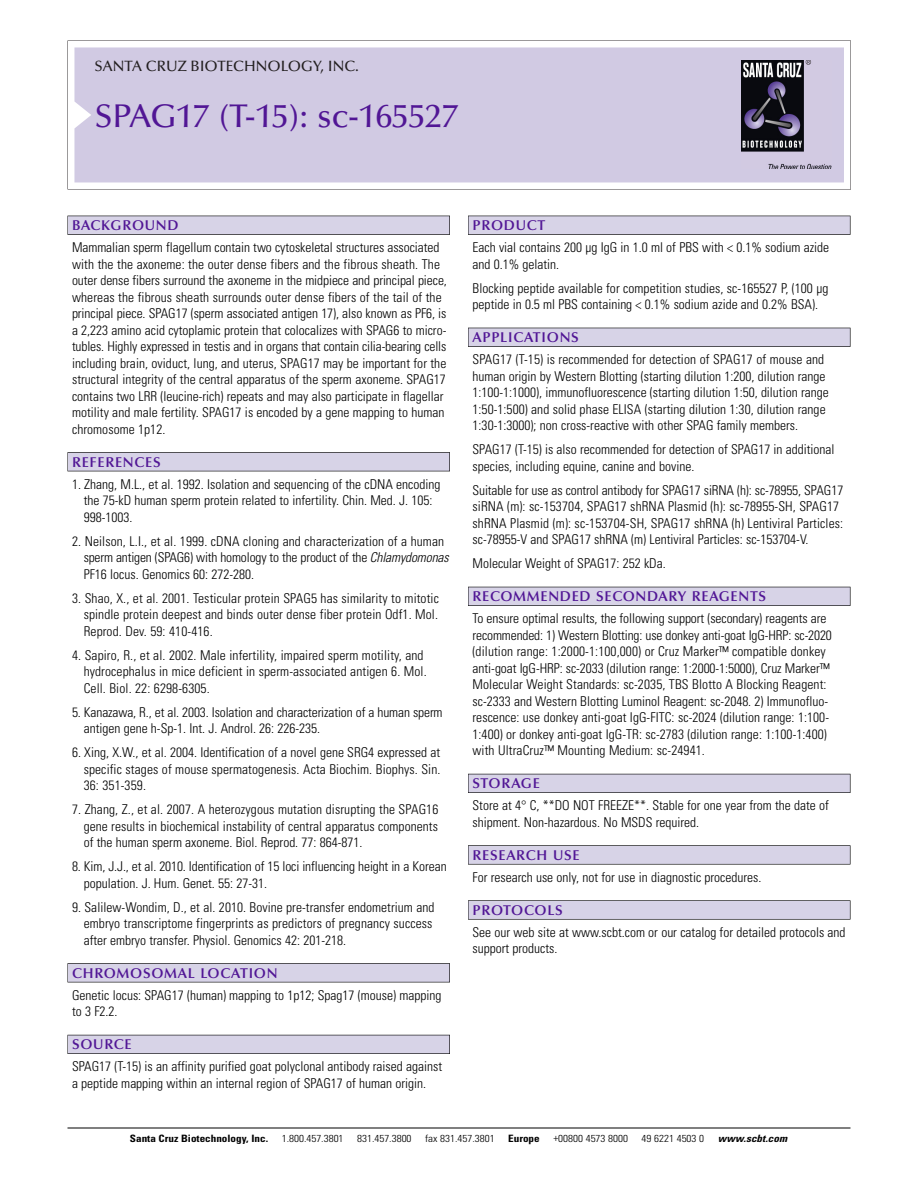
<style>
.page{position:relative;width:918px;height:1188px;background:#fff}
.page>*{position:absolute;margin:0;border:0;box-sizing:border-box;transform-origin:0 0}
.t1{font:500 33px "Optima";color:#511695}
.t2{font:500 15px "Optima";color:#231f20}
.t3{font:600 14.25px "Optima";letter-spacing:.05em;color:#511695}
.t4{font:300 condensed 13.5px/16.5px "Univers";color:#000}
.t5{font:300 condensed 10.2px "Univers";color:#000;scale:1.1 1}
.t6{font:700 condensed 10.2px "Univers";color:#000;scale:1.1 1}
.t7{font:italic 700 condensed 10.2px "Univers";letter-spacing:.005em;color:#000;scale:1.1 1}
.s1{font-style:italic}
</style>
<div class="page">
<svg style="left:68px;top:40px;width:783px;height:149px"></svg>
<div style="left:74px;top:47px;width:770px;height:135px;background:#d1cae3"></div>
<img style="left:741px;top:60px;width:90px;height:108px">
<div style="left:68px;top:216px;width:382px;height:19px;background:#525155"></div>
<div style="left:68px;top:216px;width:381px;height:18px;background:#d7d3e7"></div>
<div style="left:68px;top:452px;width:382px;height:19px;background:#525155"></div>
<div style="left:68px;top:453px;width:381px;height:18px;background:#d7d3e7"></div>
<div style="left:68px;top:963px;width:382px;height:19px;background:#545357"></div>
<div style="left:68px;top:964px;width:381px;height:18px;background:#d7d3e7"></div>
<div style="left:68px;top:1035px;width:382px;height:19px;background:#54535a"></div>
<div style="left:68px;top:1035px;width:381px;height:18px;background:#d7d3e7"></div>
<div style="left:468px;top:216px;width:382px;height:19px;background:#525155"></div>
<div style="left:468px;top:216px;width:382px;height:18px;background:#d7d3e7"></div>
<div style="left:468px;top:328px;width:382px;height:19px;background:#515055"></div>
<div style="left:468px;top:328px;width:382px;height:18px;background:#d7d3e7"></div>
<div style="left:468px;top:587px;width:382px;height:19px;background:#525158"></div>
<div style="left:468px;top:587px;width:382px;height:18px;background:#d7d3e7"></div>
<div style="left:468px;top:774px;width:382px;height:19px;background:#54535a"></div>
<div style="left:468px;top:774px;width:382px;height:18px;background:#d7d3e7"></div>
<svg style="left:468px;top:845px;width:382px;height:20px"></svg>
<div style="left:468px;top:846px;width:382px;height:18px;background:#d7d3e7"></div>
<div style="left:468px;top:900px;width:382px;height:20px;background:#666667"></div>
<div style="left:468px;top:901px;width:382px;height:18px;background:#d7d3e7"></div>
<hr style="left:68px;top:1128px;width:782px;height:1px;background:#000">
<p class="t2" style="left:94px;top:61px;width:266px">SANTA CRUZ BIOTECHNOLOGY, INC.</p>
<h1 class="t1" style="left:94px;top:103px;width:365px">SPAG17 (T-15): sc-165527</h1>
<p class="t3" style="left:72px;top:219px;width:108px">BACKGROUND</p>
<p class="t4" style="left:72px;top:240px;width:376px">Mammalian sperm flagellum contain two cytoskeletal structures associated with the the axoneme: the outer dense fibers and the fibrous sheath. The outer dense fibers surround the axoneme in the midpiece and principal piece, whereas the fibrous sheath surrounds outer dense fibers of the tail of the principal piece. SPAG17 (sperm associated antigen 17), also known as PF6, is a 2,223 amino acid cytoplamic protein that colocalizes with SPAG6 to micro&shy;tubles. Highly expressed in testis and in organs that contain cilia-bearing cells including brain, oviduct, lung, and uterus, SPAG17 may be important for the structural integrity of the central apparatus of the sperm axoneme. SPAG17 contains two LRR (leucine-rich) repeats and may also participate in flagellar motility and male fertility. SPAG17 is encoded by a gene mapping to human chromosome 1p12.</p>
<p class="t3" style="left:72px;top:456px;width:90px">REFERENCES</p>
<p class="t4" style="left:84px;top:477px;width:358px;text-indent:-12px">1. Zhang, M.L., et al. 1992. Isolation and sequencing of the cDNA encoding the 75-kD human sperm protein related to infertility. Chin. Med. J. 105:<br>998-1003.</p>
<p class="t4" style="left:84px;top:534px;width:367px;text-indent:-12px">2. Neilson, L.I., et al. 1999. cDNA cloning and characterization of a human sperm antigen (SPAG6) with homology to the product of the <span class="s1">Chlamydomonas<br></span>PF16 locus. Genomics 60: 272-280.</p>
<p class="t4" style="left:84px;top:591px;width:357px;text-align:justify;text-indent:-12px">3. Shao, X., et al. 2001. Testicular protein SPAG5 has similarity to mitotic spindle protein deepest and binds outer dense fiber protein Odf1. Mol.<br>Reprod. Dev. 59: 410-416.</p>
<p class="t4" style="left:84px;top:648px;width:345px;text-indent:-12px">4. Sapiro, R., et al. 2002. Male infertility, impaired sperm motility, and hydrocephalus in mice deficient in sperm-associated antigen 6. Mol.<br>Cell. Biol. 22: 6298-6305.</p>
<p class="t4" style="left:84px;top:705px;width:360px;text-indent:-12px">5. Kanazawa, R., et al. 2003. Isolation and characterization of a human sperm antigen gene h-Sp-1. Int. J. Androl. 26: 226-235.</p>
<p class="t4" style="left:84px;top:745px;width:358px;text-align:justify;text-indent:-12px">6. Xing, X.W., et al. 2004. Identification of a novel gene SRG4 expressed at specific stages of mouse spermatogenesis. Acta Biochim. Biophys. Sin.<br>36: 351-359.</p>
<p class="t4" style="left:84px;top:802px;width:356px;text-align:justify;text-indent:-12px">7. Zhang, Z., et al. 2007. A heterozygous mutation disrupting the SPAG16 gene results in biochemical instability of central apparatus components of the human sperm axoneme. Biol. Reprod. 77: 864-871.</p>
<p class="t4" style="left:84px;top:859px;width:365px;text-indent:-12px">8. Kim, J.J., et al. 2010. Identification of 15 loci influencing height in a Korean population. J. Hum. Genet. 55: 27-31.</p>
<p class="t4" style="left:84px;top:900px;width:352px;text-indent:-12px">9. Salilew-Wondim, D., et al. 2010. Bovine pre-transfer endometrium and embryo transcriptome fingerprints as predictors of pregnancy success after embryo transfer. Physiol. Genomics 42: 201-218.</p>
<p class="t3" style="left:72px;top:967px;width:207px">CHROMOSOMAL LOCATION</p>
<p class="t4" style="left:72px;top:988px;width:371px">Genetic locus: SPAG17 (human) mapping to 1p12; Spag17 (mouse) mapping to 3 F2.2.</p>
<p class="t3" style="left:72px;top:1039px;width:61px">SOURCE</p>
<p class="t4" style="left:72px;top:1059px;width:372px">SPAG17 (T-15) is an affinity purified goat polyclonal antibody raised against a peptide mapping within an internal region of SPAG17 of human origin.</p>
<p class="t3" style="left:473px;top:219px;width:74px">PRODUCT</p>
<p class="t4" style="left:473px;top:240px;width:358px">Each vial contains 200 µg IgG in 1.0 ml of PBS with &lt; 0.1% sodium azide and 0.1% gelatin.</p>
<p class="t4" style="left:473px;top:281px;width:357px">Blocking peptide available for competition studies, sc-165527 P, (100 µg peptide in 0.5 ml PBS containing &lt; 0.1% sodium azide and 0.2% BSA).</p>
<p class="t3" style="left:473px;top:332px;width:108px">APPLICATIONS</p>
<p class="t4" style="left:473px;top:352px;width:358px">SPAG17 (T-15) is recommended for detection of SPAG17 of mouse and human origin by Western Blotting (starting dilution 1:200, dilution range 1:100-1:1000), immunofluorescence (starting dilution 1:50, dilution range 1:50-1:500) and solid phase ELISA (starting dilution 1:30, dilution range 1:30-1:3000); non cross-reactive with other SPAG family members.</p>
<p class="t4" style="left:473px;top:442px;width:364px">SPAG17 (T-15) is also recommended for detection of SPAG17 in additional species, including equine, canine and bovine.</p>
<p class="t4" style="left:473px;top:483px;width:372px">Suitable for use as control antibody for SPAG17 siRNA (h): sc-78955, SPAG17 siRNA (m): sc-153704, SPAG17 shRNA Plasmid (h): sc-78955-SH, SPAG17 shRNA Plasmid (m): sc-153704-SH, SPAG17 shRNA (h) Lentiviral Particles: sc-78955-V and SPAG17 shRNA (m) Lentiviral Particles: sc-153704-V.</p>
<p class="t4" style="left:473px;top:556px;width:195px">Molecular Weight of SPAG17: 252 kDa.</p>
<p class="t3" style="left:473px;top:591px;width:295px">RECOMMENDED SECONDARY REAGENTS</p>
<p class="t4" style="left:473px;top:611px;width:361px">To ensure optimal results, the following support (secondary) reagents are recommended: 1) Western Blotting: use donkey anti-goat IgG-HRP: sc-2020 (dilution range: 1:2000-1:100,000) or Cruz Marker™ compatible donkey anti-goat IgG-HRP: sc-2033 (dilution range: 1:2000-1:5000), Cruz Marker™ Molecular Weight Standards: sc-2035, TBS Blotto A Blocking Reagent: sc-2333 and Western Blotting Luminol Reagent: sc-2048. 2) Immunofluo&shy;rescence: use donkey anti-goat IgG-FITC: sc-2024 (dilution range: 1:100- 1:400) or donkey anti-goat IgG-TR: sc-2783 (dilution range: 1:100-1:400) with UltraCruz™ Mounting Medium: sc-24941.</p>
<p class="t3" style="left:473px;top:778px;width:69px">STORAGE</p>
<p class="t4" style="left:473px;top:798px;width:358px">Store at 4° C, **DO NOT FREEZE**. Stable for one year from the date of shipment. Non-hazardous. No MSDS required.</p>
<p class="t3" style="left:473px;top:849px;width:109px">RESEARCH USE</p>
<p class="t4" style="left:473px;top:870px;width:290px">For research use only, not for use in diagnostic procedures.</p>
<p class="t3" style="left:473px;top:904px;width:92px">PROTOCOLS</p>
<p class="t4" style="left:473px;top:925px;width:375px">See our web site at www.scbt.com or our catalog for detailed protocols and support products.</p>
<p class="t6" style="left:130px;top:1135px;width:127px">Santa Cruz Biotechnology, Inc.</p>
<p class="t5" style="left:282px;top:1135px;width:58px">1.800.457.3801</p>
<p class="t5" style="left:357px;top:1135px;width:51px">831.457.3800</p>
<p class="t5" style="left:425px;top:1135px;width:65px">fax 831.457.3801</p>
<p class="t6" style="left:508px;top:1135px;width:30px">Europe</p>
<p class="t5" style="left:553px;top:1135px;width:69px">+00800 4573 8000</p>
<p class="t5" style="left:642px;top:1135px;width:58px">49 6221 4503 0</p>
<p class="t7" style="left:718px;top:1135px;width:64px">www.scbt.com</p>
</div>
